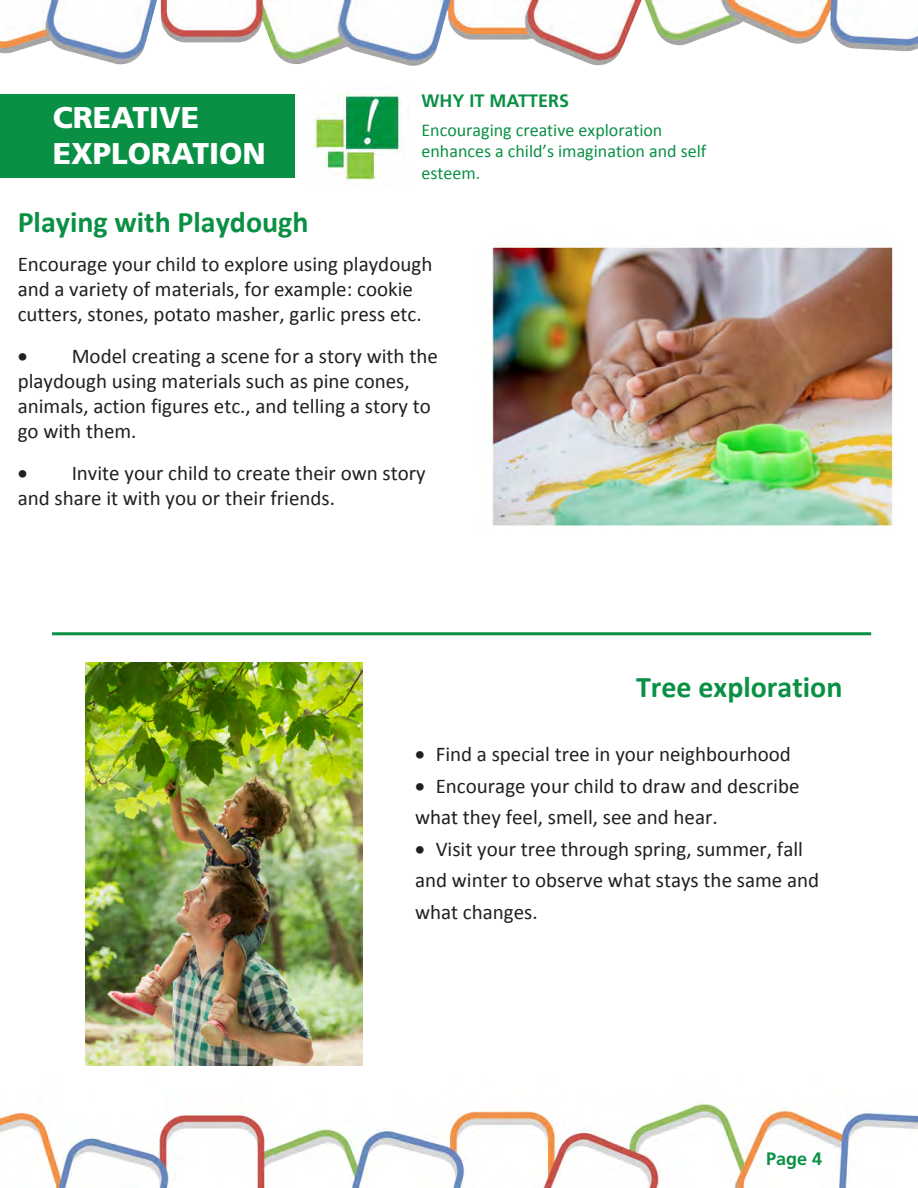
<style>
.page{position:relative;width:918px;height:1188px;background:#fff}
.page>*{position:absolute;margin:0;border:0;box-sizing:border-box;transform-origin:0 0}
.t1{font:700 30px "Calibri";color:#0a9045}
.t2{font:900 30px/36px "Frutiger LT Std";color:#fff}
.t3{font:21px/25.2px "Calibri";color:#231f20}
.t4{font:18px/21.6px "Calibri";color:#0a9045}
.t5{font:700 18px "Frutiger LT Std";color:#0a9045}
</style>
<div class="page">
<img style="left:0;top:1102px;width:917px;height:86px">
<img style="left:0;top:0;width:918px;height:66px">
<hr style="left:52px;top:632px;width:819px;height:3px;background:#0a9045">
<div style="left:0;top:94px;width:295px;height:84px;background:#0a9045"></div>
<img style="left:491px;top:245px;width:402px;height:281px">
<img style="left:313px;top:93px;width:97px;height:92px">
<img style="left:85px;top:663px;width:278px;height:402px">
<h1 class="t2" style="left:53px;top:99px;width:215px">CREATIVE<br>EXPLORATION</h1>
<p class="t5" style="left:422px;top:90px;width:149px">WHY IT MATTERS</p>
<p class="t4" style="left:422px;top:118px;width:286px">Encouraging creative exploration enhances a child’s imagination and self esteem.</p>
<h1 class="t1" style="left:18px;top:201px;width:292px">Playing with Playdough</h1>
<p class="t3" style="left:18px;top:251px;width:416px">Encourage your child to explore using playdough and a variety of materials, for example: cookie cutters, stones, potato masher, garlic press etc.</p>
<p class="t3" style="left:18px;top:343px;width:422px">• Model creating a scene for a story with the playdough using materials such as pine cones, animals, action figures etc., and telling a story to go with them.</p>
<p class="t3" style="left:18px;top:460px;width:410px">• Invite your child to create their own story and share it with you or their friends.</p>
<h1 class="t1" style="left:636px;top:666px;width:208px">Tree exploration</h1>
<p class="t3" style="left:415px;top:741px;width:377px">• Find a special tree in your neighbourhood</p>
<p class="t3" style="left:415px;top:769px;width:386px;line-height:31.5px">• Encourage your child to draw and describe what they feel, smell, see and hear.</p>
<p class="t3" style="left:415px;top:832px;width:406px;line-height:31.5px">• Visit your tree through spring, summer, fall and winter to observe what stays the same and what changes.</p>
<p class="t5" style="left:766px;top:1148px;width:58px">Page 4</p>
</div>
